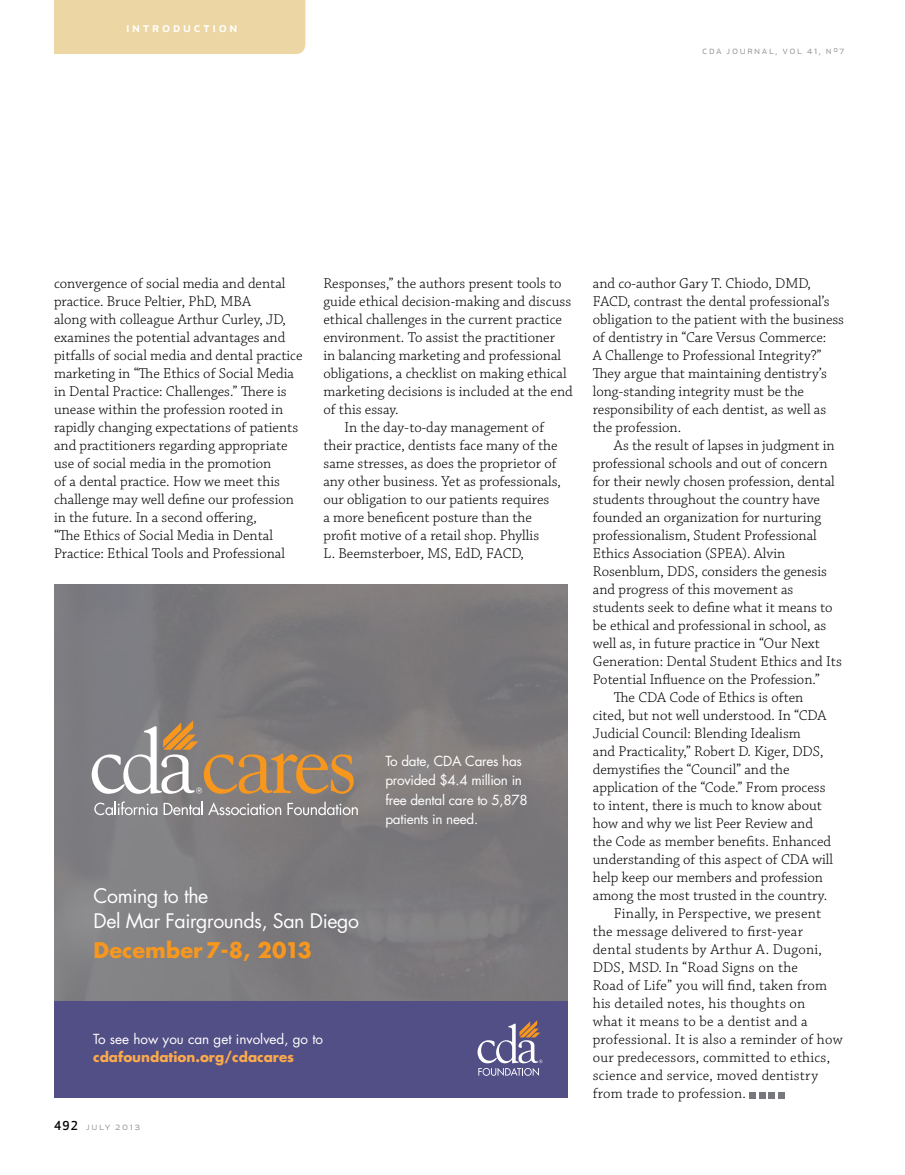
<style>
.page{position:relative;width:905px;height:1175px;background:#fff}
.page>*{position:absolute;margin:0;border:0;box-sizing:border-box;transform-origin:0 0}
.t1{font:700 21px "Futura Std";color:#f8971d}
.t2{font:19.5px/25.5px "Futura Std";letter-spacing:-.02em;color:#fff}
.t3{font:300 15px/18px "Chaparral Pro";color:#000}
.t4{font:13.5px/19.5px "Futura Std";letter-spacing:-.02em;color:#fff}
.t5{font:13.5px "Futura Std";color:#fff}
.t6{font:700 13.5px "Futura Std";color:#faaa4b}
.t7{font:500 13.5px "Apex New";letter-spacing:.2em;color:#fff}
.t8{font:10.5px "Apex New";letter-spacing:.15em;color:#939598}
.s1{font-weight:500;font-size:12px;color:#000}
</style>
<div class="page">
<img style="left:54px;top:584px;width:513px;height:417px">
<svg style="left:92px;top:720px;width:262px;height:73px;background:#998b7c"></svg>
<svg style="left:94px;top:801px;width:63px;height:14px"></svg>
<svg style="left:163px;top:801px;width:118px;height:14px;background:#9f9c9d"></svg>
<svg style="left:287px;top:801px;width:71px;height:14px"></svg>
<div style="left:54px;top:1001px;width:513px;height:96px;background:#524e86"></div>
<svg style="left:477px;top:1020px;width:65px;height:55px"></svg>
<svg style="left:759px;top:1092px;width:25px;height:6px"></svg>
<div style="left:749px;top:1092px;width:7px;height:6px;background:#77787b"></div>
<div style="left:54px;top:0;width:251px;height:54px;background:#ecd6a3"></div>
<p class="t7" style="left:126px;top:18px;width:113px">introduction</p>
<p class="t8" style="left:702px;top:44px;width:143px">cda journal, vol 41, nº7</p>
<p class="t3" style="left:54px;top:275px;width:250px">convergence of social media and dental practice. Bruce Peltier, PhD, MBA<br>along with colleague Arthur Curley, JD, examines the potential advantages and pitfalls of social media and dental practice marketing in “The Ethics of Social Media in Dental Practice: Challenges.” There is unease within the profession rooted in rapidly changing expectations of patients and practitioners regarding appropriate use of social media in the promotion<br>of a dental practice. How we meet this challenge may well define our profession in the future. In a second offering,<br>“The Ethics of Social Media in Dental Practice: Ethical Tools and Professional</p>
<p class="t3" style="left:323px;top:275px;width:240px">Responses,” the authors present tools to</p>
<p class="t3" style="left:323px;top:293px;width:249px">guide ethical decision-making and discuss</p>
<p class="t3" style="left:323px;top:311px;width:240px">ethical challenges in the current practice</p>
<p class="t3" style="left:323px;top:329px;width:233px">environment. To assist the practitioner</p>
<p class="t3" style="left:323px;top:347px;width:239px">in balancing marketing and professional</p>
<p class="t3" style="left:323px;top:365px;width:245px">obligations, a checklist on making ethical</p>
<p class="t3" style="left:323px;top:383px;width:251px">marketing decisions is included at the end</p>
<p class="t3" style="left:323px;top:401px;width:77px">of this essay.</p>
<p class="t3" style="left:344px;top:419px;width:201px">In the day-to-day management of</p>
<p class="t3" style="left:323px;top:437px;width:236px">their practice, dentists face many of the</p>
<p class="t3" style="left:323px;top:455px;width:235px">same stresses, as does the proprietor of</p>
<p class="t3" style="left:323px;top:473px;width:239px">any other business. Yet as professionals,</p>
<p class="t3" style="left:323px;top:491px;width:227px">our obligation to our patients requires</p>
<p class="t3" style="left:323px;top:509px;width:210px">a more beneficent posture than the</p>
<p class="t3" style="left:323px;top:527px;width:217px">profit motive of a retail shop. Phyllis</p>
<p class="t3" style="left:323px;top:545px;width:202px">L. Beemsterboer, MS, EdD, FACD,</p>
<h2 class="t2" style="left:94px;top:883px;width:267px">Coming to the<br>Del Mar Fairgrounds, San Diego</h2>
<h1 class="t1" style="left:94px;top:936px;width:220px">December 7-8, 2013</h1>
<p class="t4" style="left:385px;top:751px;width:144px">To date, CDA Cares has provided $4.4 million in free dental care to 5,878 patients in need.</p>
<p class="t5" style="left:93px;top:1030px;width:231px">To see how you can get involved, go to</p>
<p class="t6" style="left:93px;top:1048px;width:202px">cdafoundation.org/cdacares</p>
<p class="t8" style="left:54px;top:1119px;width:88px"><span class="s1">492</span> july 2013</p>
<p class="t3" style="left:592px;top:275px;width:253px">and co-author Gary T. Chiodo, DMD, FACD, contrast the dental professional’s obligation to the patient with the business of dentistry in “Care Versus Commerce:<br>A Challenge to Professional Integrity?” They argue that maintaining dentistry’s long-standing integrity must be the responsibility of each dentist, as well as the profession.</p>
<p class="t3" style="left:614px;top:437px;width:222px">As the result of lapses in judgment in</p>
<p class="t3" style="left:592px;top:455px;width:236px">professional schools and out of concern</p>
<p class="t3" style="left:592px;top:473px;width:243px">for their newly chosen profession, dental</p>
<p class="t3" style="left:592px;top:491px;width:229px">students throughout the country have</p>
<p class="t3" style="left:592px;top:509px;width:230px">founded an organization for nurturing</p>
<p class="t3" style="left:592px;top:527px;width:225px">professionalism, Student Professional</p>
<p class="t3" style="left:592px;top:545px;width:194px">Ethics Association (SPEA). Alvin</p>
<p class="t3" style="left:592px;top:563px;width:235px">Rosenblum, DDS, considers the genesis</p>
<p class="t3" style="left:592px;top:581px;width:202px">and progress of this movement as</p>
<p class="t3" style="left:592px;top:599px;width:241px">students seek to define what it means to</p>
<p class="t3" style="left:592px;top:617px;width:235px">be ethical and professional in school, as</p>
<p class="t3" style="left:592px;top:635px;width:229px">well as, in future practice in “Our Next</p>
<p class="t3" style="left:592px;top:653px;width:250px">Generation: Dental Student Ethics and Its</p>
<p class="t3" style="left:592px;top:671px;width:229px">Potential Influence on the Profession.”</p>
<p class="t3" style="left:614px;top:689px;width:191px">The CDA Code of Ethics is often</p>
<p class="t3" style="left:592px;top:707px;width:235px">cited, but not well understood. In “CDA</p>
<p class="t3" style="left:592px;top:725px;width:209px">Judicial Council: Blending Idealism</p>
<p class="t3" style="left:592px;top:743px;width:232px">and Practicality,” Robert D. Kiger, DDS,</p>
<p class="t3" style="left:592px;top:761px;width:198px">demystifies the “Council” and the</p>
<p class="t3" style="left:592px;top:779px;width:234px">application of the “Code.” From process</p>
<p class="t3" style="left:592px;top:797px;width:231px">to intent, there is much to know about</p>
<p class="t3" style="left:592px;top:815px;width:222px">how and why we list Peer Review and</p>
<p class="t3" style="left:592px;top:833px;width:240px">the Code as member benefits. Enhanced</p>
<p class="t3" style="left:592px;top:851px;width:242px">understanding of this aspect of CDA will</p>
<p class="t3" style="left:592px;top:869px;width:232px">help keep our members and profession</p>
<p class="t3" style="left:592px;top:887px;width:236px">among the most trusted in the country.</p>
<p class="t3" style="left:614px;top:905px;width:209px">Finally, in Perspective, we present</p>
<p class="t3" style="left:592px;top:923px;width:212px">the message delivered to first-year</p>
<p class="t3" style="left:592px;top:941px;width:231px">dental students by Arthur A. Dugoni,</p>
<p class="t3" style="left:592px;top:959px;width:207px">DDS, MSD. In “Road Signs on the</p>
<p class="t3" style="left:592px;top:977px;width:236px">Road of Life” you will find, taken from</p>
<p class="t3" style="left:592px;top:995px;width:214px">his detailed notes, his thoughts on</p>
<p class="t3" style="left:592px;top:1013px;width:216px">what it means to be a dentist and a</p>
<p class="t3" style="left:592px;top:1031px;width:251px">professional. It is also a reminder of how</p>
<p class="t3" style="left:592px;top:1049px;width:239px">our predecessors, committed to ethics,</p>
<p class="t3" style="left:592px;top:1067px;width:227px">science and service, moved dentistry</p>
<p class="t3" style="left:592px;top:1085px;width:155px">from trade to profession.</p>
</div>
